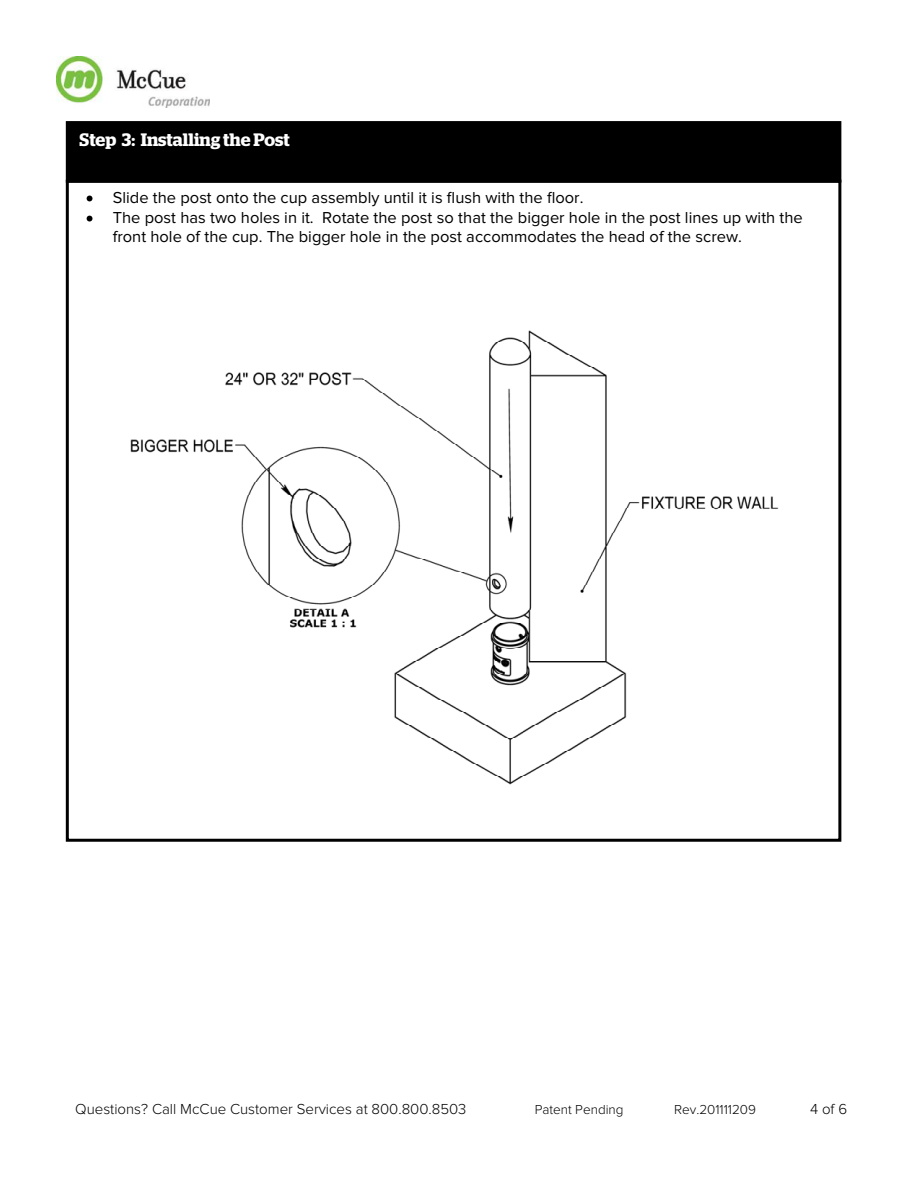
<style>
.page{position:relative;width:918px;height:1188px;background:#fff}
.page>*{position:absolute;margin:0;border:0;box-sizing:border-box;transform-origin:0 0}
.t1{font:600 18px "Stag";color:#fff}
.t2{font:16.5px/19.4px "Proxima Nova";color:#000}
.t3{font:300 15px "Proxima Nova";color:#000}
.t4{font:300 13.5px "Proxima Nova";color:#000}
</style>
<div class="page">
<img style="left:56px;top:56px;width:154px;height:52px">
<img style="left:130px;top:330px;width:649px;height:455px">
<svg style="left:87px;top:196px;width:6px;height:5px"></svg>
<svg style="left:87px;top:216px;width:6px;height:6px"></svg>
<div style="left:67px;top:123px;width:773px;height:58px;background:#000"></div>
<div style="left:66px;top:121px;width:775px;height:62px;border:3px solid #000"></div>
<div style="left:76px;top:314px;width:222px;height:33px;background:#fff"></div>
<p class="t1" style="left:80px;top:129px;width:212px">Step 3: Installing the Post</p>
<p class="t2" style="left:113px;top:188px;width:692px">Slide the post onto the cup assembly until it is flush with the floor.<br>The post has two holes in it. Rotate the post so that the bigger hole in the post lines up with the front hole of the cup. The bigger hole in the post accommodates the head of the screw.</p>
<p class="t3" style="left:75px;top:1101px;width:393px">Questions? Call McCue Customer Services at 800.800.8503</p>
<p class="t4" style="left:535px;top:1102px;width:90px">Patent Pending</p>
<p class="t4" style="left:674px;top:1102px;width:83px">Rev.201111209</p>
<p class="t3" style="left:810px;top:1101px;width:39px">4of6</p>
</div>
